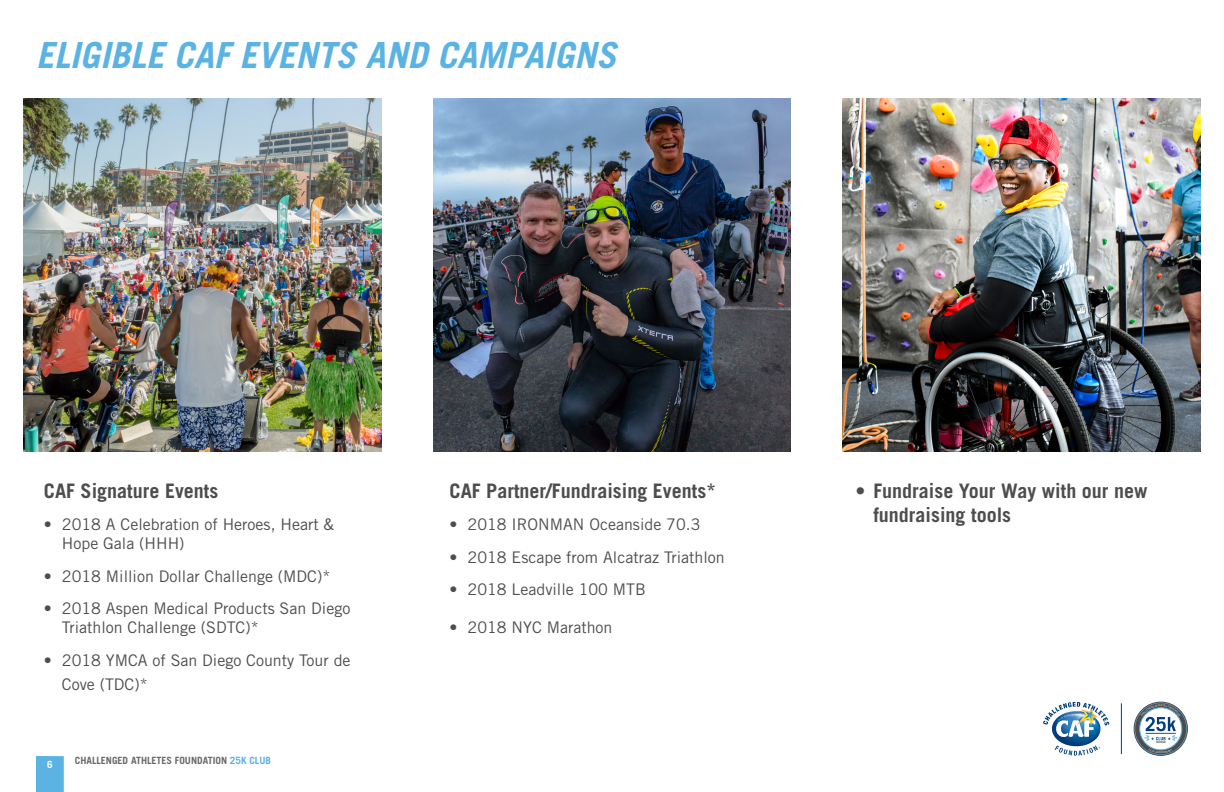
<style>
.page{position:relative;width:1224px;height:792px;background:#fff}
.page>*{position:absolute;margin:0;border:0;box-sizing:border-box;transform-origin:0 0}
.t1{font:italic 700 36px "Trade Gothic";color:#5bb3e4}
.t2{font:700 20px/24px "Trade Gothic";color:#4d4d4f}
.t3{font:16px/19px "Trade Gothic";color:#4d4d4f}
.t4{font:700 10px "Trade Gothic";color:#696a6c}
.t5{font:700 10px "Trade Gothic";color:#fff}
.s1{color:#5bb3e4}
</style>
<div class="page">
<div style="left:36px;top:756px;width:28px;height:36px;background:#5bb3e4"></div>
<svg style="left:1043px;top:702px;width:66px;height:54px"></svg>
<hr style="left:1121px;top:703px;width:1px;height:51px;background:#003e7e">
<svg style="left:1134px;top:702px;width:53px;height:53px"></svg>
<div style="left:1134px;top:702px;width:54px;height:54px;border:1px solid #4d4d4f;border-radius:50%"></div>
<svg style="left:1135px;top:703px;width:51px;height:51px"></svg>
<svg style="left:1140px;top:708px;width:42px;height:42px"></svg>
<div style="left:1139px;top:707px;width:43px;height:43px;border:1px solid #5bb3e4;border-radius:50%"></div>
<img style="left:24px;top:98px;width:358px;height:354px">
<img style="left:433px;top:98px;width:358px;height:354px">
<img style="left:842px;top:98px;width:358px;height:354px">
<svg style="left:1149px;top:749px;width:23px;height:5px"></svg>
<svg style="left:1141px;top:704px;width:40px;height:39px"></svg>
<h1 class="t1" style="left:36px;top:33px;width:582px">ELIGIBLE CAF EVENTS AND CAMPAIGNS</h1>
<p class="t2" style="left:44px;top:478px;width:176px">CAF Signature Events</p>
<p class="t3" style="left:62px;top:515px;width:274px;text-indent:-18px">• 2018 A Celebration of Heroes, Heart &amp;<br>Hope Gala (HHH)</p>
<p class="t3" style="left:44px;top:566px;width:288px">• 2018 Million Dollar Challenge (MDC)*</p>
<p class="t3" style="left:62px;top:599px;width:290px;text-indent:-18px">• 2018 Aspen Medical Products San Diego<br>Triathlon Challenge (SDTC)*</p>
<p class="t3" style="left:62px;top:648px;width:290px;line-height:24px;text-indent:-18px">• 2018 YMCA of San Diego County Tour de<br>Cove (TDC)*</p>
<p class="t5" style="left:47px;top:758px;width:7px">6</p>
<p class="t4" style="left:75px;top:754px;width:198px">CHALLENGED ATHLETES FOUNDATION <span class="s1">25K CLUB</span></p>
<p class="t2" style="left:450px;top:478px;width:268px">CAF Partner/Fundraising Events*</p>
<p class="t3" style="left:450px;top:515px;width:252px">• 2018 IRONMAN Oceanside 70.3</p>
<p class="t3" style="left:450px;top:547px;width:277px">• 2018 Escape from Alcatraz Triathlon</p>
<p class="t3" style="left:450px;top:580px;width:198px">• 2018 Leadville 100 MTB</p>
<p class="t3" style="left:450px;top:617px;width:164px">• 2018 NYC Marathon</p>
<p class="t2" style="left:873px;top:478px;width:276px;text-indent:-18px">• Fundraise Your Way with our new fundraising tools</p>
</div>
